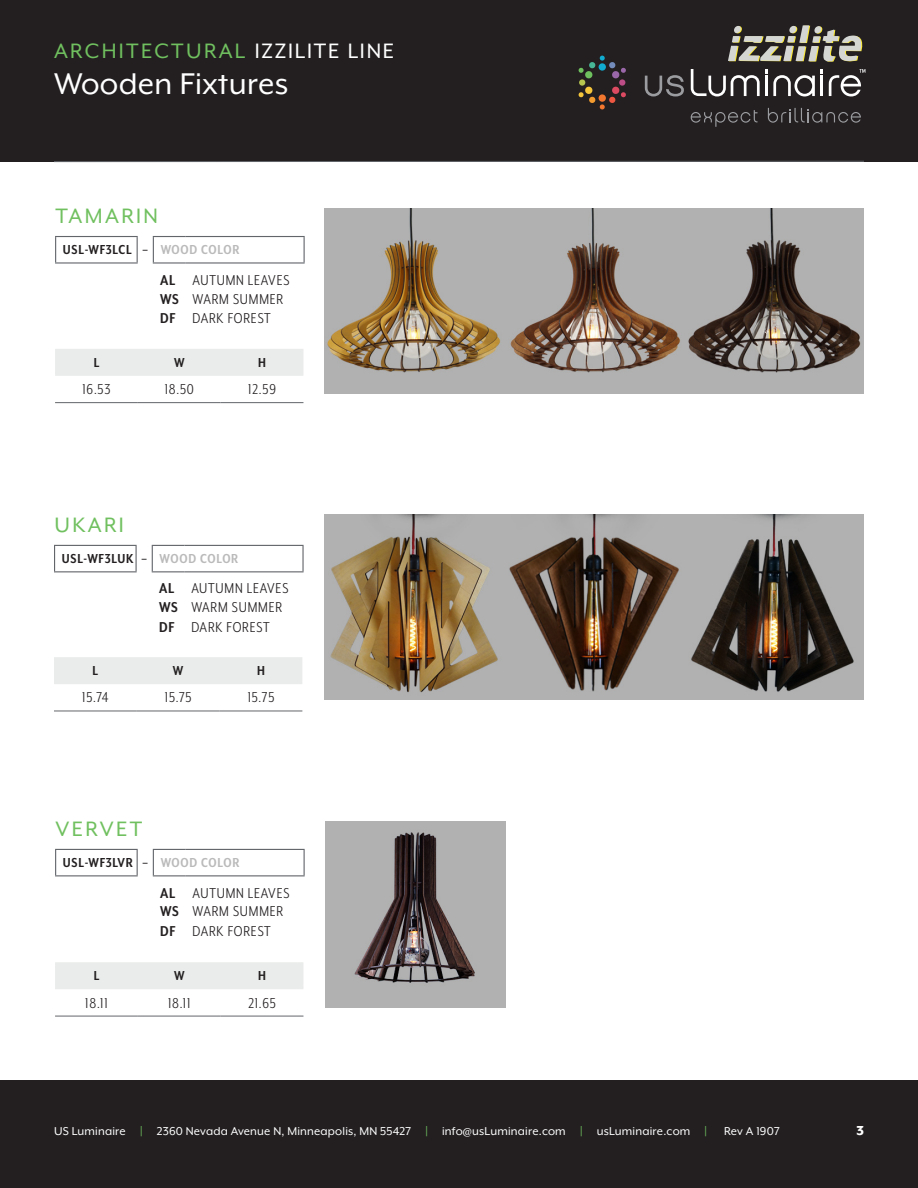
<style>
.page{position:relative;width:918px;height:1188px;background:#fff}
.page>*{position:absolute;margin:0;border:0;box-sizing:border-box;transform-origin:0 0}
.t1{font:34.5px "Mr Eaves XL Mod OT";letter-spacing:.01em;color:#fff}
.Head_Green{font:24px "Mr Eaves XL Mod OT";letter-spacing:.1em;color:#70c05f}
.T2_L{font:16.5px "Mr Eaves XL Mod Nar OT";letter-spacing:.05em;color:#231f20}
.T3_C{font:16.5px "Mr Eaves XL Mod Nar OT";letter-spacing:.05em;color:#231f20}
.T4_L_BOLD{font:700 16.5px "Mr Eaves XL Mod Nar OT";letter-spacing:.05em;color:#231f20}
.T1_c_l_c{font:16.5px "Mr Eaves XL Mod Nar OT";letter-spacing:.05em;color:#231f20}
.T5_HEAD_L{font:700 15px "Mr Eaves XL Mod Nar OT";letter-spacing:.05em;color:#231f20}
.T7_HEAD_L-GRAY{font:700 15px "Mr Eaves XL Mod Nar OT";letter-spacing:.05em;color:#bababa}
.T6_HEAD_C{font:700 15px "Mr Eaves XL Mod Nar OT";color:#231f20}
.t2{font:800 15px "Mr Eaves XL Mod OT";color:#fff}
.t3{font:13.2px "Mr Eaves XL Mod OT";letter-spacing:.015em;color:#fff}
.s1{color:#fff}
.s2{font-weight:800;color:#70c05f}
</style>
<div class="page">
<div style="left:0;top:1080px;width:918px;height:108px;background:#231f20"></div>
<div style="left:0;top:0;width:918px;height:161px;background:#231f20"></div>
<svg style="left:645px;top:75px;width:39px;height:21px"></svg>
<hr style="left:821px;top:76px;width:2px;height:20px;background:#fff">
<svg style="left:691px;top:69px;width:124px;height:27px"></svg>
<svg style="left:691px;top:110px;width:67px;height:17px"></svg>
<svg style="left:768px;top:108px;width:93px;height:15px"></svg>
<svg style="left:829px;top:69px;width:36px;height:27px"></svg>
<div style="left:579px;top:79px;width:6px;height:7px;background:#b5c34f;border-radius:50%"></div>
<div style="left:619px;top:79px;width:6px;height:7px;background:#bc4d87;border-radius:50%"></div>
<svg style="left:579px;top:86px;width:47px;height:23px"></svg>
<svg style="left:579px;top:56px;width:47px;height:23px"></svg>
<hr style="left:54px;top:161px;width:810px;height:1px;background:#62656a">
<svg style="left:728px;top:25px;width:135px;height:37px"></svg>
<img style="left:324px;top:514px;width:540px;height:186px">
<img style="left:325px;top:822px;width:180px;height:185px">
<svg style="left:54px;top:546px;width:1px;height:25px"></svg>
<hr style="left:54px;top:545px;width:83px;height:1px;background:#62656a">
<hr style="left:54px;top:571px;width:83px;height:1px;background:#62656a">
<svg style="left:136px;top:546px;width:1px;height:25px"></svg>
<svg style="left:152px;top:546px;width:1px;height:25px"></svg>
<hr style="left:152px;top:545px;width:33px;height:1px;background:#62656a">
<hr style="left:185px;top:545px;width:119px;height:1px;background:#62656a">
<hr style="left:152px;top:571px;width:33px;height:1px;background:#62656a">
<hr style="left:185px;top:571px;width:119px;height:1px;background:#62656a">
<hr style="left:302px;top:546px;width:2px;height:25px;background:#62656a">
<svg style="left:55px;top:850px;width:1px;height:25px"></svg>
<hr style="left:55px;top:849px;width:83px;height:1px;background:#62656a">
<hr style="left:55px;top:875px;width:83px;height:1px;background:#62656a">
<svg style="left:137px;top:850px;width:1px;height:25px"></svg>
<svg style="left:153px;top:850px;width:1px;height:25px"></svg>
<hr style="left:153px;top:849px;width:33px;height:1px;background:#62656a">
<hr style="left:186px;top:849px;width:119px;height:1px;background:#62656a">
<hr style="left:153px;top:875px;width:33px;height:1px;background:#62656a">
<hr style="left:186px;top:875px;width:119px;height:1px;background:#62656a">
<svg style="left:304px;top:850px;width:1px;height:25px"></svg>
<img style="left:324px;top:208px;width:540px;height:186px">
<svg style="left:55px;top:237px;width:1px;height:25px"></svg>
<hr style="left:55px;top:236px;width:83px;height:1px;background:#62656a">
<hr style="left:55px;top:262px;width:83px;height:2px;background:#62656a">
<svg style="left:137px;top:237px;width:1px;height:25px"></svg>
<svg style="left:153px;top:237px;width:1px;height:25px"></svg>
<hr style="left:153px;top:236px;width:33px;height:1px;background:#62656a">
<hr style="left:186px;top:236px;width:119px;height:1px;background:#62656a">
<hr style="left:153px;top:262px;width:33px;height:2px;background:#62656a">
<hr style="left:186px;top:262px;width:119px;height:2px;background:#62656a">
<svg style="left:304px;top:237px;width:1px;height:25px"></svg>
<div style="left:55px;top:349px;width:248px;height:27px;background:#e9ecea"></div>
<hr style="left:55px;top:402px;width:83px;height:1px;background:#62656a">
<hr style="left:138px;top:402px;width:83px;height:1px;background:#62656a">
<hr style="left:221px;top:402px;width:82px;height:1px;background:#62656a">
<div style="left:54px;top:657px;width:248px;height:27px;background:#e9ecea"></div>
<hr style="left:54px;top:711px;width:83px;height:1px;background:#62656a">
<hr style="left:137px;top:711px;width:83px;height:1px;background:#62656a">
<hr style="left:220px;top:711px;width:82px;height:1px;background:#62656a">
<div style="left:55px;top:962px;width:248px;height:27px;background:#e9ecea"></div>
<hr style="left:55px;top:1016px;width:83px;height:1px;background:#62656a">
<hr style="left:138px;top:1016px;width:83px;height:1px;background:#62656a">
<hr style="left:221px;top:1016px;width:82px;height:1px;background:#62656a">
<h2 class="Head_Green" style="left:54px;top:37px;width:342px">ARCHITECTURAL <span class="s1">IZZILITE LINE</span></h2>
<h1 class="t1" style="left:54px;top:65px;width:236px">Wooden Fixtures</h1>
<p class="Head_Green" style="left:56px;top:203px;width:104px">TAMARIN</p>
<p class="T5_HEAD_L" style="left:63px;top:242px;width:70px">USL-WF3LCL</p>
<p class="T5_HEAD_L" style="left:143px;top:242px;width:6px">–</p>
<p class="T7_HEAD_L-GRAY" style="left:161px;top:242px;width:80px">WOOD COLOR</p>
<p class="T4_L_BOLD" style="left:160px;top:271px;width:17px">AL</p>
<p class="T2_L" style="left:193px;top:271px;width:98px">AUTUMN LEAVES</p>
<p class="T4_L_BOLD" style="left:160px;top:290px;width:20px">WS</p>
<p class="T2_L" style="left:193px;top:290px;width:92px">WARM SUMMER</p>
<p class="T4_L_BOLD" style="left:160px;top:310px;width:17px">DF</p>
<p class="T2_L" style="left:193px;top:310px;width:80px">DARK FOREST</p>
<p class="T6_HEAD_C" style="left:94px;top:355px;width:7px">L</p>
<p class="T6_HEAD_C" style="left:174px;top:355px;width:12px">W</p>
<p class="T6_HEAD_C" style="left:258px;top:355px;width:9px">H</p>
<p class="T1_c_l_c" style="left:82px;top:381px;width:30px">16.53</p>
<p class="T3_C" style="left:165px;top:381px;width:31px">18.50</p>
<p class="T3_C" style="left:248px;top:381px;width:29px">12.59</p>
<p class="Head_Green" style="left:55px;top:512px;width:71px">UKARI</p>
<p class="T5_HEAD_L" style="left:62px;top:551px;width:73px">USL-WF3LUK</p>
<p class="T5_HEAD_L" style="left:142px;top:551px;width:6px">–</p>
<p class="T7_HEAD_L-GRAY" style="left:160px;top:551px;width:80px">WOOD COLOR</p>
<p class="T4_L_BOLD" style="left:159px;top:580px;width:17px">AL</p>
<p class="T2_L" style="left:191px;top:580px;width:98px">AUTUMN LEAVES</p>
<p class="T4_L_BOLD" style="left:159px;top:599px;width:20px">WS</p>
<p class="T2_L" style="left:191px;top:599px;width:92px">WARM SUMMER</p>
<p class="T4_L_BOLD" style="left:159px;top:619px;width:17px">DF</p>
<p class="T2_L" style="left:191px;top:619px;width:80px">DARK FOREST</p>
<p class="T6_HEAD_C" style="left:93px;top:663px;width:7px">L</p>
<p class="T6_HEAD_C" style="left:173px;top:663px;width:12px">W</p>
<p class="T6_HEAD_C" style="left:257px;top:663px;width:9px">H</p>
<p class="T1_c_l_c" style="left:82px;top:689px;width:28px">15.74</p>
<p class="T3_C" style="left:165px;top:689px;width:28px">15.75</p>
<p class="T3_C" style="left:248px;top:689px;width:28px">15.75</p>
<p class="Head_Green" style="left:56px;top:816px;width:88px">VERVET</p>
<p class="T5_HEAD_L" style="left:63px;top:855px;width:71px">USL-WF3LVR</p>
<p class="T5_HEAD_L" style="left:143px;top:855px;width:6px">–</p>
<p class="T7_HEAD_L-GRAY" style="left:161px;top:855px;width:80px">WOOD COLOR</p>
<p class="T4_L_BOLD" style="left:160px;top:884px;width:17px">AL</p>
<p class="T2_L" style="left:193px;top:884px;width:98px">AUTUMN LEAVES</p>
<p class="T4_L_BOLD" style="left:160px;top:903px;width:20px">WS</p>
<p class="T2_L" style="left:193px;top:903px;width:92px">WARM SUMMER</p>
<p class="T4_L_BOLD" style="left:160px;top:923px;width:17px">DF</p>
<p class="T2_L" style="left:193px;top:923px;width:80px">DARK FOREST</p>
<p class="T6_HEAD_C" style="left:94px;top:968px;width:7px">L</p>
<p class="T6_HEAD_C" style="left:174px;top:968px;width:12px">W</p>
<p class="T6_HEAD_C" style="left:258px;top:968px;width:9px">H</p>
<p class="T1_c_l_c" style="left:85px;top:994px;width:24px">18.11</p>
<p class="T3_C" style="left:168px;top:994px;width:24px">18.11</p>
<p class="T3_C" style="left:248px;top:994px;width:29px">21.65</p>
<p class="t3" style="left:54px;top:1123px;width:655px">US Luminaire <span class="s2">|</span> 2360 Nevada Avenue N, Minneapolis, MN 55427 <span class="s2">|</span> info@usLuminaire.com <span class="s2">|</span> usLuminaire.com <span class="s2">|</span></p>
<p class="t3" style="left:724px;top:1123px;width:57px">Rev A 1907</p>
<p class="t2" style="left:856px;top:1123px;width:9px">3</p>
</div>
